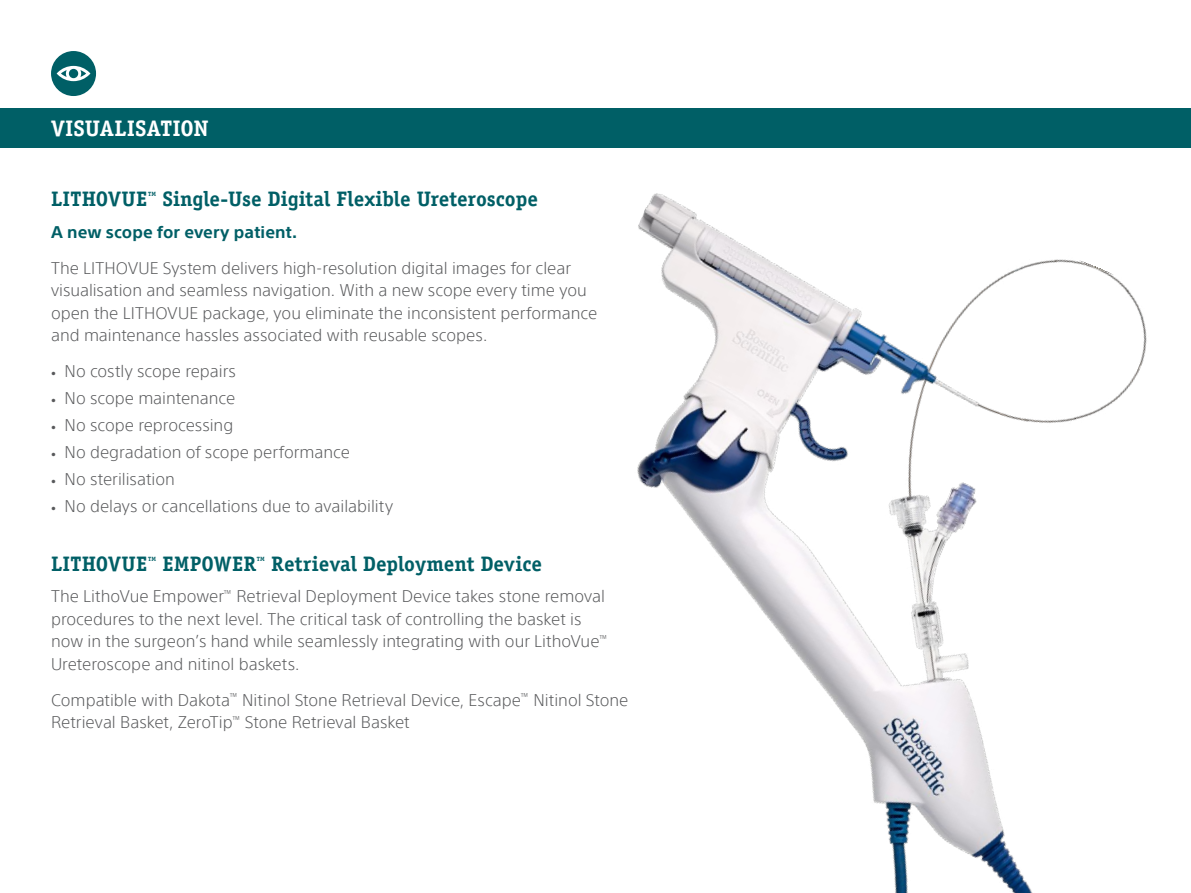
<style>
.page{position:relative;width:1191px;height:893px;background:#fff}
.page>*{position:absolute;margin:0;border:0;box-sizing:border-box;transform-origin:0 0}
.t1{font:700 22.5px "Officina Serif Std";color:#fff}
.t2{font:700 21px "Officina Serif Std";color:#005f66}
.t3{font:300 16.5px/22.5px "SST";color:#58595b}
.t4{font:700 16.5px "SST";letter-spacing:.005em;color:#005f66}
.t5{font:700 6.15px "Officina Serif Std";color:#005f66}
.s1{font-size:10.5px}
</style>
<div class="page">
<div style="left:0;top:108px;width:1191px;height:39px;background:#005f66"></div>
<div style="left:51px;top:51px;width:45px;height:45px;background:#005f66;border-radius:50%"></div>
<svg style="left:57px;top:66px;width:33px;height:15px"></svg>
<img style="left:360px;top:147px;width:831px;height:746px">
<h1 class="t1" style="left:51px;top:114px;width:159px">VISUALISATION</h1>
<p class="t2" style="left:51px;top:186px;width:98px">LITHOVUE</p>
<p class="t5" style="left:148px;top:191px;width:10px">TM</p>
<p class="t2" style="left:162px;top:186px;width:377px">Single-Use Digital Flexible Ureteroscope</p>
<p class="t4" style="left:51px;top:222px;width:248px">A new scope for every patient.</p>
<p class="t3" style="left:51px;top:257px;width:548px">The LITHOVUE System delivers high-resolution digital images for clear visualisation and seamless navigation. With a new scope every time you open the LITHOVUE package, you eliminate the inconsistent performance and maintenance hassles associated with reusable scopes.</p>
<p class="t3" style="left:51px;top:360px;width:186px"><span class="s1">•</span> No costly scope repairs</p>
<p class="t3" style="left:51px;top:387px;width:186px"><span class="s1">•</span> No scope maintenance</p>
<p class="t3" style="left:51px;top:414px;width:184px"><span class="s1">•</span> No scope reprocessing</p>
<p class="t3" style="left:51px;top:441px;width:300px"><span class="s1">•</span> No degradation of scope performance</p>
<p class="t3" style="left:51px;top:468px;width:125px"><span class="s1">•</span> No sterilisation</p>
<p class="t3" style="left:51px;top:495px;width:343px"><span class="s1">•</span> No delays or cancellations due to availability</p>
<p class="t2" style="left:51px;top:551px;width:98px">LITHOVUE</p>
<p class="t5" style="left:148px;top:555px;width:10px">TM</p>
<p class="t2" style="left:162px;top:551px;width:95px">EMPOWER</p>
<p class="t5" style="left:257px;top:555px;width:10px">TM</p>
<p class="t2" style="left:271px;top:551px;width:272px">Retrieval Deployment Device</p>
<p class="t3" style="left:51px;top:585px;width:558px">The LithoVue Empower<sup>™</sup> Retrieval Deployment Device takes stone removal procedures to the next level. The critical task of controlling the basket is now in the surgeon’s hand while seamlessly integrating with our LithoVue<sup>™ </sup>Ureteroscope and nitinol baskets.</p>
<p class="t3" style="left:51px;top:689px;width:579px">Compatible with Dakota<sup>™</sup> Nitinol Stone Retrieval Device, Escape<sup>™</sup> Nitinol Stone<br>Retrieval Basket, ZeroTip<sup>™</sup> Stone Retrieval Basket</p>
</div>
